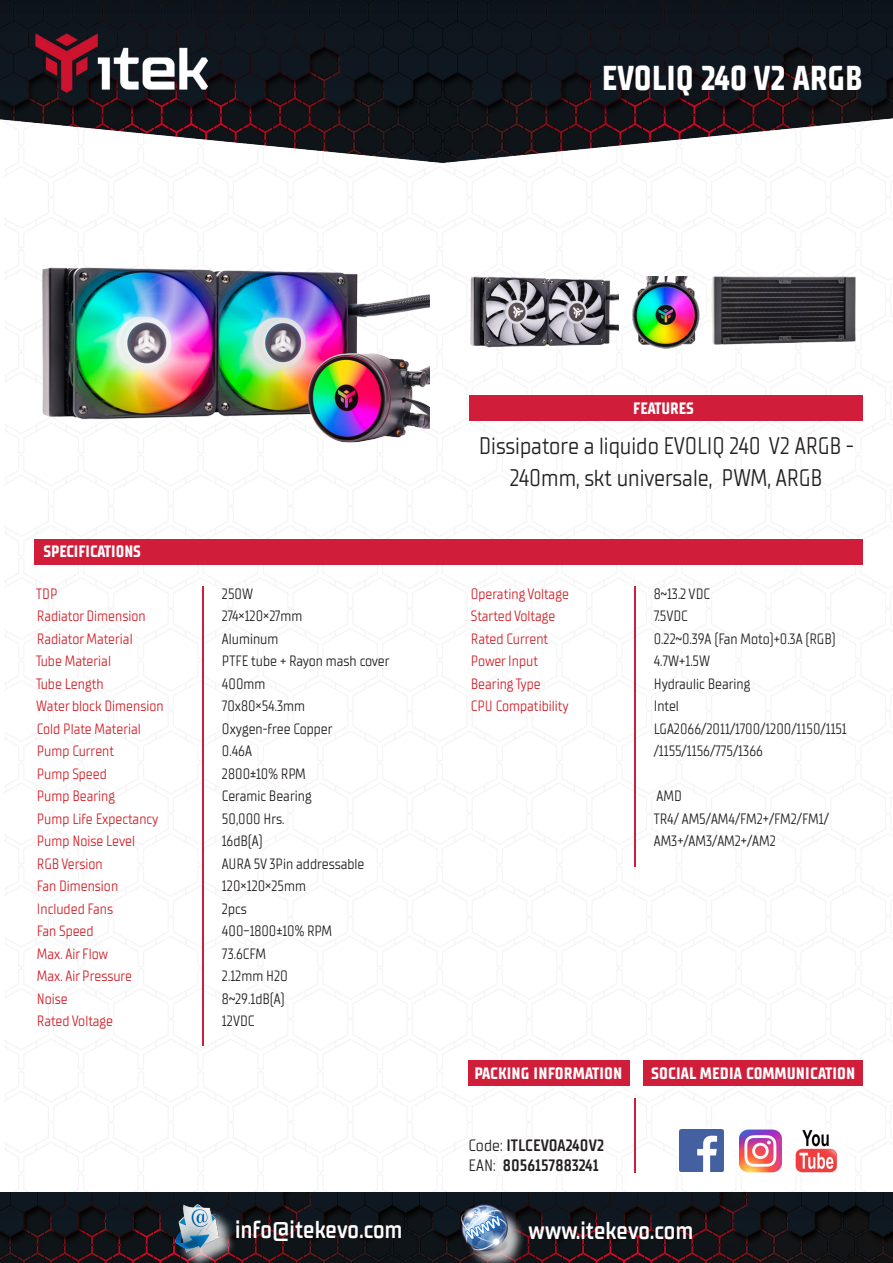
<style>
.page{position:relative;width:893px;height:1263px;background:#fff}
.page>*{position:absolute;margin:0;border:0;box-sizing:border-box;transform-origin:0 0}
.t1{font:700 34.5px "TT Supermolot Neue Condensed";color:#fff}
.t2{font:24.9px "TT Supermolot Neue Condensed Dm";letter-spacing:.01em;color:#fff;scale:.96 1}
.t3{font:24px/31.5px "TT Supermolot Neue Condensed";color:#231f20;text-align:center}
.t4{font:700 16.5px "TT Supermolot Neue Condensed";letter-spacing:.01em;color:#fff}
.t5{font:16.5px/19.8px "TT Supermolot Neue Condensed Dm";letter-spacing:.01em;color:#231f20}
.t6{font:15px/22.5px "TT Supermolot Neue Condensed";color:#231f20}
.t7{font:15px "TT Supermolot Neue Condensed";color:#d1232a}
.s1{font-family:"TT Supermolot Neue Condensed"}
</style>
<div class="page">
<img style="left:0;top:0;width:893px;height:164px">
<img style="left:0;top:1193px;width:893px;height:70px">
<div style="left:464px;top:1207px;width:62px;height:56px;background:#fff;opacity:.75"></div>
<img style="left:456px;top:1201px;width:55px;height:54px">
<div style="left:178px;top:1208px;width:60px;height:55px;background:#fff;opacity:.75"></div>
<img style="left:170px;top:1201px;width:55px;height:51px">
<img style="left:42px;top:267px;width:388px;height:176px">
<img style="left:470px;top:276px;width:149px;height:72px">
<img style="left:632px;top:277px;width:68px;height:72px">
<img style="left:712px;top:276px;width:144px;height:69px">
<hr style="left:202px;top:586px;width:2px;height:459px;background:#d01e39">
<hr style="left:634px;top:586px;width:2px;height:281px;background:#d01e39">
<svg style="left:679px;top:1129px;width:45px;height:43px"></svg>
<img style="left:679px;top:1130px;width:44px;height:41px">
<img style="left:739px;top:1130px;width:42px;height:42px">
<div style="left:468px;top:1060px;width:162px;height:25px;background:#d01e3a"></div>
<div style="left:643px;top:1060px;width:220px;height:25px;background:#d01e3a"></div>
<div style="left:469px;top:395px;width:393px;height:25px;background:#d01e3a"></div>
<div style="left:34px;top:540px;width:828px;height:25px;background:#d01e3a"></div>
<img style="left:795px;top:1130px;width:42px;height:43px">
<hr style="left:634px;top:1098px;width:1px;height:74px;background:#d01e39">
<p class="t1" style="left:602px;top:58px;width:262px">EVOLIQ 240 V2 ARGB</p>
<p class="t4" style="left:43px;top:542px;width:99px">SPECIFICATIONS</p>
<p class="t7" style="left:36px;top:585px;width:23px">TDP</p>
<p class="t7" style="left:37px;top:607px;width:110px">Radiator Dimension</p>
<p class="t7" style="left:37px;top:630px;width:97px">Radiator Material</p>
<p class="t7" style="left:36px;top:652px;width:76px">Tube Material</p>
<p class="t7" style="left:36px;top:675px;width:69px">Tube Length</p>
<p class="t7" style="left:36px;top:697px;width:129px">Water block Dimension</p>
<p class="t7" style="left:37px;top:720px;width:105px">Cold Plate Material</p>
<p class="t7" style="left:37px;top:742px;width:79px">Pump Current</p>
<p class="t7" style="left:37px;top:765px;width:71px">Pump Speed</p>
<p class="t7" style="left:37px;top:787px;width:80px">Pump Bearing</p>
<p class="t7" style="left:37px;top:810px;width:123px">Pump Life Expectancy</p>
<p class="t7" style="left:37px;top:832px;width:100px">Pump Noise Level</p>
<p class="t7" style="left:37px;top:855px;width:67px">RGB Version</p>
<p class="t7" style="left:37px;top:877px;width:83px">Fan Dimension</p>
<p class="t7" style="left:37px;top:900px;width:78px">Included Fans</p>
<p class="t7" style="left:37px;top:922px;width:58px">Fan Speed</p>
<p class="t7" style="left:37px;top:945px;width:73px">Max. Air Flow</p>
<p class="t7" style="left:37px;top:967px;width:97px">Max. Air Pressure</p>
<p class="t7" style="left:37px;top:990px;width:32px">Noise</p>
<p class="t7" style="left:37px;top:1012px;width:78px">Rated Voltage</p>
<p class="t4" style="left:633px;top:398px;width:62px">FEATURES</p>
<p class="t6" style="left:222px;top:583px;width:33px">250W</p>
<p class="t6" style="left:222px;top:605px;width:82px">274×120×27mm</p>
<p class="t6" style="left:222px;top:628px;width:58px">Aluminum</p>
<p class="t6" style="left:222px;top:650px;width:169px">PTFE tube + Rayon mash cover</p>
<p class="t6" style="left:222px;top:673px;width:45px">400mm</p>
<p class="t6" style="left:222px;top:695px;width:85px">70x80×54.3mm</p>
<p class="t6" style="left:222px;top:718px;width:112px">Oxygen-free Copper</p>
<p class="t6" style="left:222px;top:740px;width:31px">0.46A</p>
<p class="t6" style="left:222px;top:763px;width:85px">2800±10% RPM</p>
<p class="t6" style="left:222px;top:785px;width:91px">Ceramic Bearing</p>
<p class="t6" style="left:222px;top:808px;width:64px">50,000 Hrs.</p>
<p class="t6" style="left:222px;top:830px;width:42px">16dB(A)</p>
<p class="t6" style="left:222px;top:853px;width:144px">AURA 5V 3Pin addressable</p>
<p class="t6" style="left:222px;top:875px;width:86px">120×120×25mm</p>
<p class="t6" style="left:222px;top:898px;width:26px">2pcs</p>
<p class="t6" style="left:222px;top:920px;width:112px">400-1800±10% RPM</p>
<p class="t6" style="left:222px;top:943px;width:46px">73.6CFM</p>
<p class="t6" style="left:222px;top:965px;width:68px">2.12mm H2O</p>
<p class="t6" style="left:222px;top:988px;width:64px">8~29.1dB(A)</p>
<p class="t6" style="left:222px;top:1010px;width:34px">12VDC</p>
<p class="t3" style="left:479px;top:431px;width:376px">Dissipatore a liquido EVOLIQ 240 V2 ARGB -<br>240mm, skt universale, PWM, ARGB</p>
<p class="t7" style="left:471px;top:585px;width:100px">Operating Voltage</p>
<p class="t7" style="left:471px;top:607px;width:86px">Started Voltage</p>
<p class="t7" style="left:471px;top:630px;width:79px">Rated Current</p>
<p class="t7" style="left:471px;top:652px;width:69px">Power Input</p>
<p class="t7" style="left:471px;top:675px;width:71px">Bearing Type</p>
<p class="t7" style="left:471px;top:697px;width:99px">CPU Compatibility</p>
<p class="t6" style="left:654px;top:583px;width:58px">8~13.2 VDC</p>
<p class="t6" style="left:654px;top:605px;width:36px">7.5VDC</p>
<p class="t6" style="left:654px;top:628px;width:183px">0.22~0.39A (Fan Moto)+0.3A (RGB)</p>
<p class="t6" style="left:654px;top:650px;width:58px">4.7W+1.5W</p>
<p class="t6" style="left:654px;top:673px;width:98px">Hydraulic Bearing</p>
<p class="t6" style="left:654px;top:695px;width:194px">Intel<br>LGA2066/2011/1700/1200/1150/1151 /1155/1156/775/1366</p>
<p class="t6" style="left:654px;top:785px;width:177px">AMD<br>TR4/ AM5/AM4/FM2+/FM2/FM1/<br>AM3+/AM3/AM2+/AM2</p>
<p class="t4" style="left:474px;top:1063px;width:150px">PACKING INFORMATION</p>
<p class="t5" style="left:468px;top:1135px;width:137px"><span class="s1">Code:</span> ITLCEVOA240V2<br><span class="s1">EAN:</span> 8056157883241</p>
<p class="t4" style="left:651px;top:1063px;width:206px">SOCIAL MEDIA COMMUNICATION</p>
<h2 class="t2" style="left:235px;top:1214px;width:176px">info@itekevo.com</h2>
<h2 class="t2" style="left:529px;top:1215px;width:173px">www.itekevo.com</h2>
</div>
